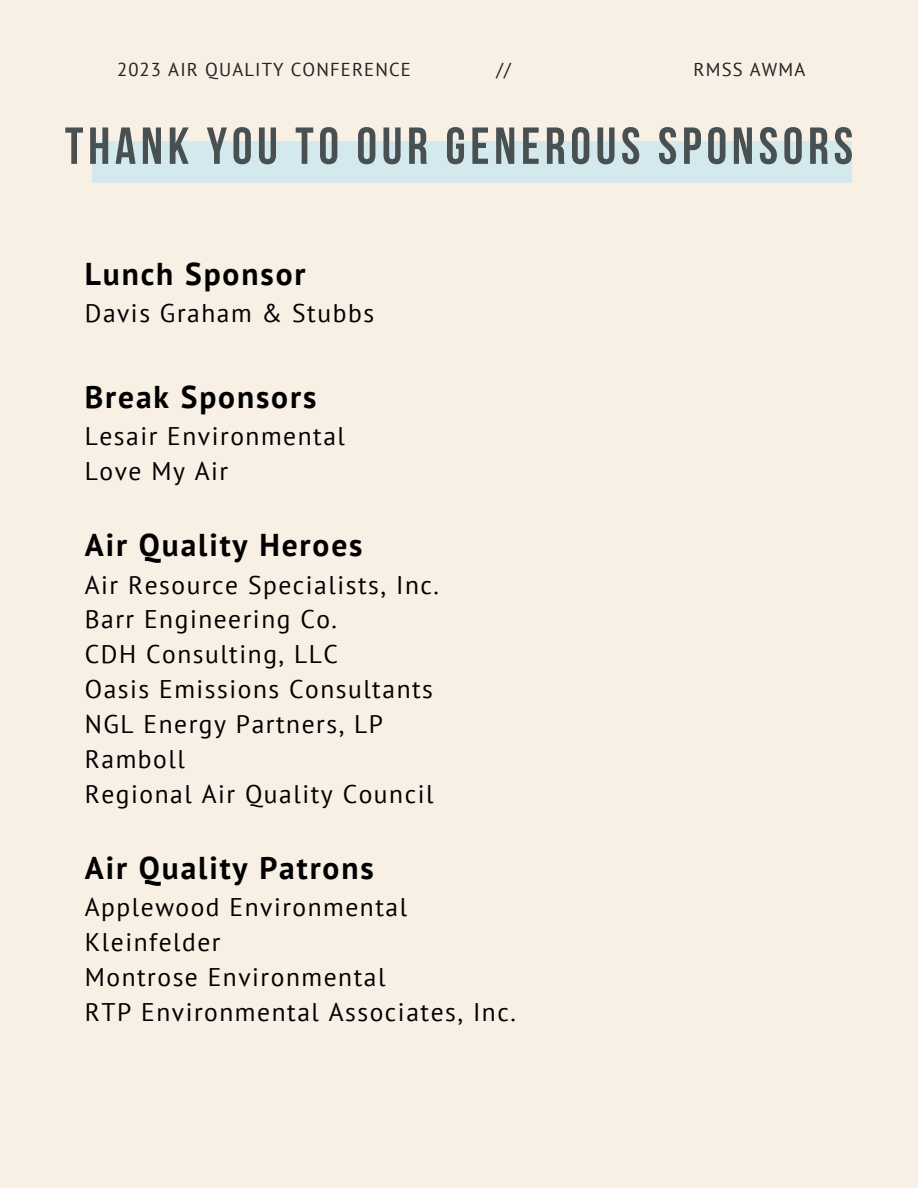
<style>
.page{position:relative;width:918px;height:1188px;background:#f8efe5}
.page>*{position:absolute;margin:0;border:0;box-sizing:border-box;transform-origin:0 0}
.t1{font:700 52.05px "Bebas Neue";letter-spacing:.09em;color:#495052}
.t2{font:700 31.5px "PT Sans";letter-spacing:.06em;color:#000}
.t3{font:25.5px "PT Sans";letter-spacing:.06em;color:#000}
.t4{font:18.6px "PT Sans";letter-spacing:.06em;color:#222}
</style>
<div class="page">
<div style="left:92px;top:141px;width:759px;height:42px;background:#d3e9ee"></div>
<p class="t4" style="left:117px;top:57px;width:295px">2023 AIR QUALITY CONFERENCE</p>
<p class="t4" style="left:497px;top:57px;width:16px">//</p>
<p class="t4" style="left:694px;top:57px;width:113px">RMSS AWMA</p>
<p class="t1" style="left:65px;top:125px;width:790px">THANK YOU TO OUR GENEROUS SPONSORS</p>
<p class="t2" style="left:85px;top:253px;width:222px">Lunch Sponsor</p>
<p class="t3" style="left:85px;top:297px;width:291px">Davis Graham &amp; Stubbs</p>
<p class="t2" style="left:85px;top:376px;width:233px">Break Sponsors</p>
<p class="t3" style="left:85px;top:419px;width:262px">Lesair Environmental</p>
<p class="t3" style="left:85px;top:454px;width:145px">Love My Air</p>
<p class="t2" style="left:85px;top:524px;width:279px">Air Quality Heroes</p>
<p class="t3" style="left:85px;top:568px;width:356px">Air Resource Specialists, Inc.</p>
<p class="t3" style="left:85px;top:603px;width:254px">Barr Engineering Co.</p>
<p class="t3" style="left:85px;top:637px;width:255px">CDH Consulting, LLC</p>
<p class="t3" style="left:85px;top:672px;width:350px">Oasis Emissions Consultants</p>
<p class="t3" style="left:85px;top:707px;width:300px">NGL Energy Partners, LP</p>
<p class="t3" style="left:85px;top:742px;width:101px">Ramboll</p>
<p class="t3" style="left:85px;top:777px;width:350px">Regional Air Quality Council</p>
<p class="t2" style="left:85px;top:847px;width:290px">Air Quality Patrons</p>
<p class="t3" style="left:85px;top:891px;width:324px">Applewood Environmental</p>
<p class="t3" style="left:85px;top:925px;width:137px">Kleinfelder</p>
<p class="t3" style="left:85px;top:960px;width:302px">Montrose Environmental</p>
<p class="t3" style="left:85px;top:995px;width:433px">RTP Environmental Associates, Inc.</p>
</div>
